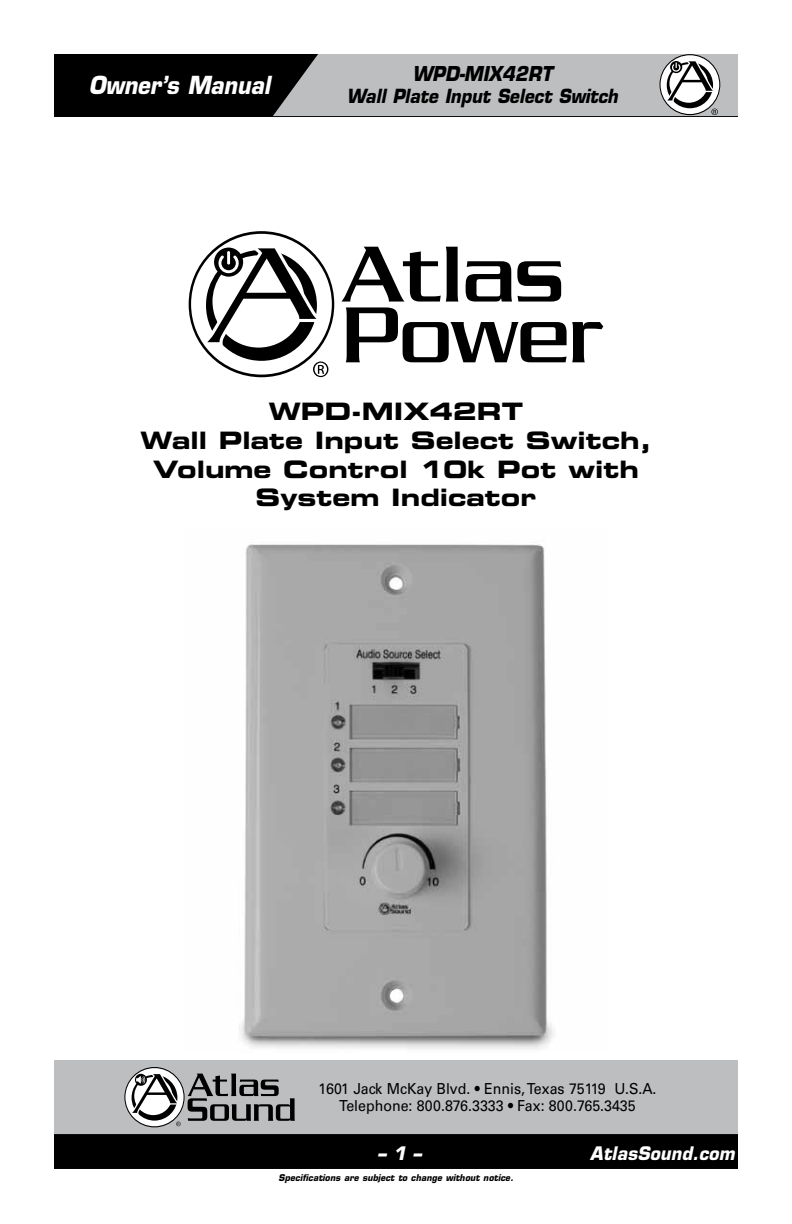
<style>
.page{position:relative;width:792px;height:1224px;background:#fff}
.page>*{position:absolute;margin:0;border:0;box-sizing:border-box;transform-origin:0 0}
.t1{font:italic 700 24.2px "Eurostile LT Std";color:#fff;scale:.9 1}
.t2{font:24px/28.8px "Eurostile LT Std Bold Ex 2";color:#000;text-align:center}
.t3{font:italic 700 20px "Eurostile LT Std";color:#000;scale:.9 1}
.t4{font:italic 700 19px "Eurostile LT Std";color:#000;scale:.9 1}
.t5{font:italic 700 18.2px "Eurostile LT Std";letter-spacing:.015em;color:#fff;scale:.94 1}
.t6{font:15.2px/16.6px "Univers LT Std";color:#000;text-align:center;scale:.94 1}
.t7{font:italic 700 9px "Eurostile LT Std";letter-spacing:.015em;color:#000;scale:.94 1}
</style>
<div class="page">
<div style="left:54px;top:54px;width:684px;height:62px;background:#000"></div>
<svg style="left:273px;top:54px;width:465px;height:62px;background:#b0b2b4"></svg>
<div style="left:54px;top:1060px;width:684px;height:109px;background:#bcbec0"></div>
<div style="left:54px;top:1134px;width:684px;height:35px;background:#000"></div>
<svg style="left:188px;top:1074px;width:107px;height:47px"></svg>
<svg style="left:124px;top:1067px;width:61px;height:60px"></svg>
<svg style="left:125px;top:1068px;width:59px;height:58px"></svg>
<svg style="left:131px;top:1073px;width:50px;height:53px;background:#a4a4a4"></svg>
<svg style="left:189px;top:231px;width:145px;height:146px"></svg>
<div style="left:191px;top:234px;width:141px;height:141px;background:#fff;border-radius:50%"></div>
<svg style="left:341px;top:247px;width:262px;height:115px"></svg>
<svg style="left:205px;top:245px;width:123px;height:132px"></svg>
<img style="left:239px;top:544px;width:315px;height:505px">
<h1 class="t1" style="left:89px;top:70px;width:203px">Owner’s Manual</h1>
<h3 class="t3" style="left:412px;top:62px;width:157px">WPD-MIX42RT</h3>
<p class="t4" style="left:347px;top:85px;width:303px">Wall Plate Input Select Switch</p>
<h2 class="t2" style="left:140px;top:397px;width:513px">WPD-MIX42RT<br>Wall Plate Input Select Switch,<br>Volume Control 10k Pot with<br>System Indicator</h2>
<p class="t6" style="left:318px;top:1081px;width:361px">1601 Jack McKay Blvd. • Ennis, Texas 75119 U.S.A.<br>Telephone: 800.876.3333 • Fax: 800.765.3435</p>
<p class="t5" style="left:378px;top:1142px;width:48px">– 1 –</p>
<p class="t7" style="left:279px;top:1172px;width:251px">Specifications are subject to change without notice.</p>
<p class="t5" style="left:590px;top:1142px;width:155px">AtlasSound.com</p>
</div>
